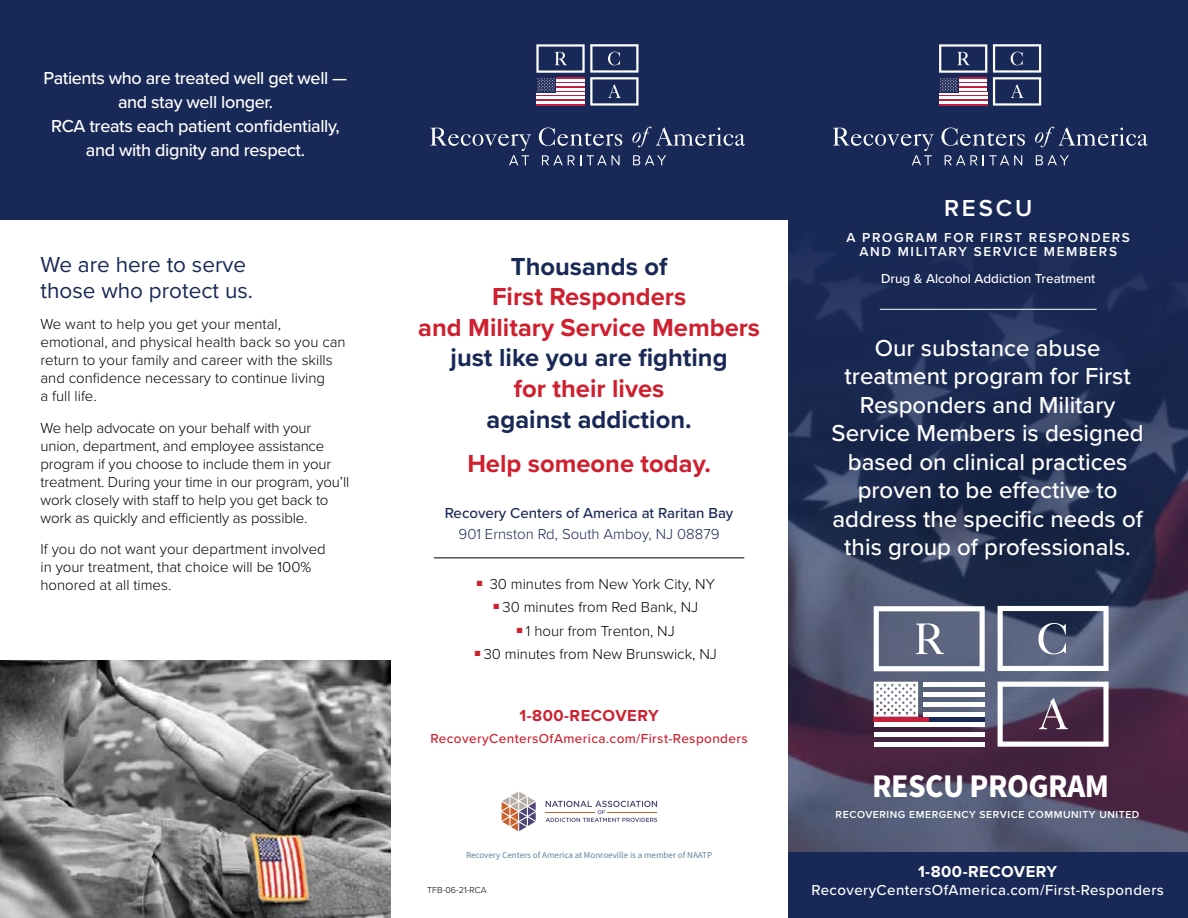
<style>
.page{position:relative;width:1188px;height:918px;background:#fff}
.page>*{position:absolute;margin:0;border:0;box-sizing:border-box;transform-origin:0 0}
.t1{font:700 33.15px "Source Sans Pro";letter-spacing:-.02em;color:#fff;scale:.96 1}
.t2{font:700 25.5px/30.6px "Proxima Nova";color:#ce202f;text-align:center}
.t3{font:700 25.5px "Proxima Nova";color:#192957}
.t4{font:500 24px/28.5px "Proxima Nova";color:#fff;text-align:center}
.t5{font:600 24px "Proxima Nova";letter-spacing:.12em;color:#fff}
.t6{font:22.5px/25.5px "Proxima Nova";color:#192957}
.t7{font:500 18px/24px "Proxima Nova";letter-spacing:-.02em;color:#fff;text-align:center}
.t8{font:700 16.5px "Proxima Nova";letter-spacing:.03em;color:#fff}
.t9{font:700 16.5px "Proxima Nova";letter-spacing:.03em;color:#ce202f}
.t10{font:300 15px/18px "Proxima Nova";color:#000}
.t11{font:500 15px "Proxima Nova";letter-spacing:.03em;color:#fff}
.t12{font:500 15px "Proxima Nova";color:#192957}
.t13{font:300 15px "Proxima Nova";color:#192957}
.t14{font:600 13.5px/14.2px "Proxima Nova";letter-spacing:.12em;color:#fff;text-align:center}
.t15{font:500 13.5px "Proxima Nova";letter-spacing:.03em;color:#ce202f}
.t16{font:500 13.5px "Proxima Nova";color:#fff}
.t17{font:600 10.5px "Proxima Nova";letter-spacing:.05em;color:#fff}
.t18{font:9px "Source Sans Pro";color:#62839a}
.t19{font:300 9px "Proxima Nova";color:#000}
</style>
<div class="page">
<img style="left:788px;top:557px;width:400px;height:295px">
<div style="left:0;top:0;width:1188px;height:219px;background:#192957"></div>
<svg style="left:546px;top:801px;width:111px;height:21px"></svg>
<hr style="left:608px;top:812px;width:49px;height:1px;background:#ca612a">
<hr style="left:546px;top:812px;width:49px;height:1px;background:#ca612a">
<svg style="left:502px;top:792px;width:34px;height:39px"></svg>
<div style="left:788px;top:852px;width:400px;height:66px;background:#192957"></div>
<svg style="left:788px;top:219px;width:400px;height:338px;fill:#192851"></svg>
<img style="left:0;top:661px;width:391px;height:257px">
<svg style="left:539px;top:128px;width:83px;height:18px"></svg>
<svg style="left:632px;top:127px;width:113px;height:20px"></svg>
<svg style="left:536px;top:44px;width:103px;height:62px"></svg>
<svg style="left:430px;top:128px;width:101px;height:37px"></svg>
<svg style="left:542px;top:155px;width:39px;height:10px"></svg>
<svg style="left:587px;top:155px;width:33px;height:10px"></svg>
<svg style="left:633px;top:155px;width:33px;height:10px"></svg>
<hr style="left:958px;top:90px;width:29px;height:3px;background:#bf2042">
<hr style="left:939px;top:95px;width:48px;height:2px;background:#bf2042">
<hr style="left:939px;top:99px;width:48px;height:2px;background:#bf2042">
<hr style="left:939px;top:103px;width:48px;height:3px;background:#bf2042">
<hr style="left:939px;top:93px;width:48px;height:2px;background:#fff">
<hr style="left:939px;top:97px;width:48px;height:2px;background:#fff">
<hr style="left:939px;top:101px;width:48px;height:2px;background:#fff">
<div style="left:939px;top:77px;width:19px;height:16px;background:#1f2957"></div>
<svg style="left:941px;top:128px;width:84px;height:18px"></svg>
<svg style="left:1035px;top:127px;width:112px;height:20px"></svg>
<svg style="left:939px;top:44px;width:48px;height:48px"></svg>
<svg style="left:993px;top:44px;width:48px;height:62px"></svg>
<svg style="left:833px;top:128px;width:101px;height:37px"></svg>
<svg style="left:945px;top:155px;width:32px;height:10px"></svg>
<svg style="left:983px;top:155px;width:39px;height:10px"></svg>
<svg style="left:1036px;top:155px;width:33px;height:10px"></svg>
<hr style="left:434px;top:557px;width:310px;height:1px;background:#000">
<hr style="left:880px;top:309px;width:217px;height:1px;background:#fff">
<div style="left:874px;top:717px;width:55px;height:5px;background:#c4203e"></div>
<div style="left:929px;top:717px;width:56px;height:5px;background:#192957"></div>
<div style="left:874px;top:742px;width:111px;height:5px;background:#fff"></div>
<div style="left:923px;top:682px;width:62px;height:5px;background:#fff"></div>
<div style="left:923px;top:692px;width:62px;height:5px;background:#fff"></div>
<div style="left:923px;top:702px;width:62px;height:5px;background:#fff"></div>
<div style="left:923px;top:712px;width:62px;height:5px;background:#fff"></div>
<div style="left:874px;top:722px;width:111px;height:5px;background:#fff"></div>
<div style="left:874px;top:732px;width:111px;height:5px;background:#fff"></div>
<svg style="left:874px;top:682px;width:44px;height:35px"></svg>
<svg style="left:874px;top:606px;width:111px;height:65px"></svg>
<svg style="left:998px;top:606px;width:111px;height:65px"></svg>
<svg style="left:998px;top:682px;width:111px;height:65px"></svg>
<p class="t7" style="left:44px;top:65px;width:305px">Patients who are treated well get well — and stay well longer.<br>RCA treats each patient confidentially, and with dignity and respect.</p>
<h3 class="t6" style="left:40px;top:251px;width:214px">We are here to serve those who protect us.</h3>
<p class="t10" style="left:40px;top:314px;width:307px">We want to help you get your mental, emotional, and physical health back so you can return to your family and career with the skills and confidence necessary to continue living<br>a full life.</p>
<p class="t10" style="left:40px;top:418px;width:310px">We help advocate on your behalf with your union, department, and employee assistance program if you choose to include them in your treatment. During your time in our program, you’ll work closely with staff to help you get back to work as quickly and efficiently as possible.</p>
<p class="t10" style="left:40px;top:539px;width:287px">If you do not want your department involved in your treatment, that choice will be 100% honored at all times.</p>
<h2 class="t3" style="left:511px;top:247px;width:158px">Thousands of</h2>
<h2 class="t2" style="left:418px;top:281px;width:343px">First Responders<br>and Military Service Members</h2>
<h2 class="t3" style="left:451px;top:339px;width:279px">just like you are fighting</h2>
<h2 class="t2" style="left:514px;top:373px;width:152px">for their lives</h2>
<h2 class="t3" style="left:487px;top:400px;width:207px">against addiction.</h2>
<h2 class="t2" style="left:467px;top:447px;width:245px">Help someone today.</h2>
<p class="t12" style="left:445px;top:502px;width:290px">Recovery Centers of America at Raritan Bay</p>
<p class="t13" style="left:459px;top:523px;width:263px">901 Ernston Rd, South Amboy, NJ 08879</p>
<p class="t10" style="left:477px;top:574px;width:240px"><sup>■</sup> 30 minutes from New York City, NY</p>
<p class="t10" style="left:494px;top:598px;width:206px"><sup>■</sup> 30 minutes from Red Bank, NJ</p>
<p class="t10" style="left:517px;top:621px;width:159px"><sup>■</sup> 1 hour from Trenton, NJ</p>
<p class="t10" style="left:475px;top:644px;width:244px"><sup>■</sup> 30 minutes from New Brunswick, NJ</p>
<p class="t9" style="left:519px;top:703px;width:141px">1-800-RECOVERY</p>
<p class="t15" style="left:431px;top:728px;width:319px">RecoveryCentersOfAmerica.com/First-Responders</p>
<p class="t18" style="left:466px;top:849px;width:248px">Recovery Centers of America at Monroeville is a member of NAATP</p>
<p class="t19" style="left:427px;top:883px;width:61px">TFB-06-21-RCA</p>
<h3 class="t5" style="left:944px;top:190px;width:90px">RESCU</h3>
<p class="t14" style="left:846px;top:230px;width:285px">A PROGRAM FOR FIRST RESPONDERS<br>AND MILITARY SERVICE MEMBERS</p>
<p class="t16" style="left:881px;top:268px;width:216px">Drug &amp; Alcohol Addiction Treatment</p>
<h3 class="t4" style="left:832px;top:333px;width:314px">Our substance abuse treatment program for First<br>Responders and Military<br>Service Members is designed based on clinical practices proven to be effective to address the specific needs of this group of professionals.</h3>
<h1 class="t1" style="left:872px;top:764px;width:248px">RESCU PROGRAM</h1>
<p class="t17" style="left:836px;top:807px;width:305px">RECOVERING EMERGENCY SERVICE COMMUNITY UNITED</p>
<p class="t8" style="left:918px;top:859px;width:141px">1-800-RECOVERY</p>
<p class="t11" style="left:811px;top:879px;width:354px">RecoveryCentersOfAmerica.com/First-Responders</p>
</div>
